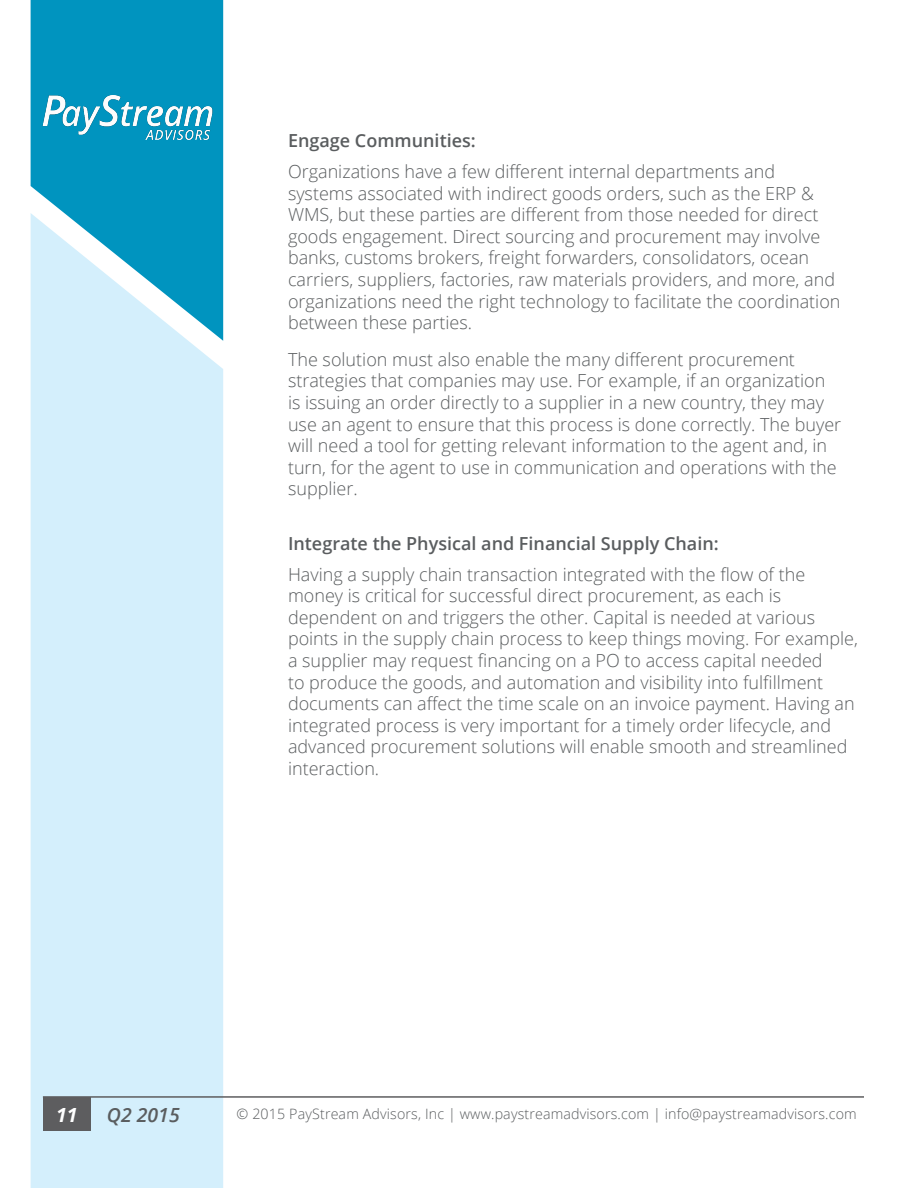
<style>
.page{position:relative;width:918px;height:1188px;background:#fff}
.page>*{position:absolute;margin:0;border:0;box-sizing:border-box;transform-origin:0 0}
.t1{font:italic 600 19.5px "Open Sans";color:#5a5d5f}
.t2{font:italic 700 19.5px "Open Sans";color:#fff}
.t3{font:300 18px/21.6px "Open Sans";color:#5a5d5f}
.Report_-_Subheading{font:600 18px "Open Sans";color:#5a5d5f}
.t4{font:300 14.25px "Open Sans";letter-spacing:.01em;color:#5a5d5f}
</style>
<div class="page">
<div style="left:31px;top:341px;width:192px;height:847px;background:#d4effc"></div>
<svg style="left:31px;top:0;width:192px;height:341px;background:#3cadcf"></svg>
<hr style="left:43px;top:1096px;width:821px;height:2px;background:#5d5d5f">
<div style="left:43px;top:1098px;width:48px;height:33px;background:#5d5d5f"></div>
<img style="left:38px;top:88px;width:179px;height:55px">
<p class="Report_-_Subheading" style="left:288px;top:129px;width:189px">Engage Communities:</p>
<p class="t3" style="left:288px;top:160px;width:554px">Organizations have a few different internal departments and systems associated with indirect goods orders, such as the ERP &amp; WMS, but these parties are different from those needed for direct goods engagement. Direct sourcing and procurement may involve banks, customs brokers, freight forwarders, consolidators, ocean carriers, suppliers, factories, raw materials providers, and more, and organizations need the right technology to facilitate the coordination between these parties.</p>
<p class="t3" style="left:288px;top:348px;width:555px">The solution must also enable the many different procurement strategies that companies may use. For example, if an organization is issuing an order directly to a supplier in a new country, they may use an agent to ensure that this process is done correctly. The buyer will need a tool for getting relevant information to the agent and, in turn, for the agent to use in communication and operations with the supplier.</p>
<p class="Report_-_Subheading" style="left:288px;top:531px;width:432px">Integrate the Physical and Financial Supply Chain:</p>
<p class="t3" style="left:288px;top:563px;width:572px">Having a supply chain transaction integrated with the flow of the money is critical for successful direct procurement, as each is dependent on and triggers the other. Capital is needed at various points in the supply chain process to keep things moving. For example, a supplier may request financing on a PO to access capital needed<br>to produce the goods, and automation and visibility into fulfillment documents can affect the time scale on an invoice payment. Having an integrated process is very important for a timely order lifecycle, and advanced procurement solutions will enable smooth and streamlined interaction.</p>
<p class="t2" style="left:56px;top:1101px;width:23px">11</p>
<p class="t1" style="left:107px;top:1101px;width:74px">Q2 2015</p>
<p class="t4" style="left:237px;top:1104px;width:622px">© 2015 PayStream Advisors, Inc | www.paystreamadvisors.com | info@paystreamadvisors.com</p>
</div>
